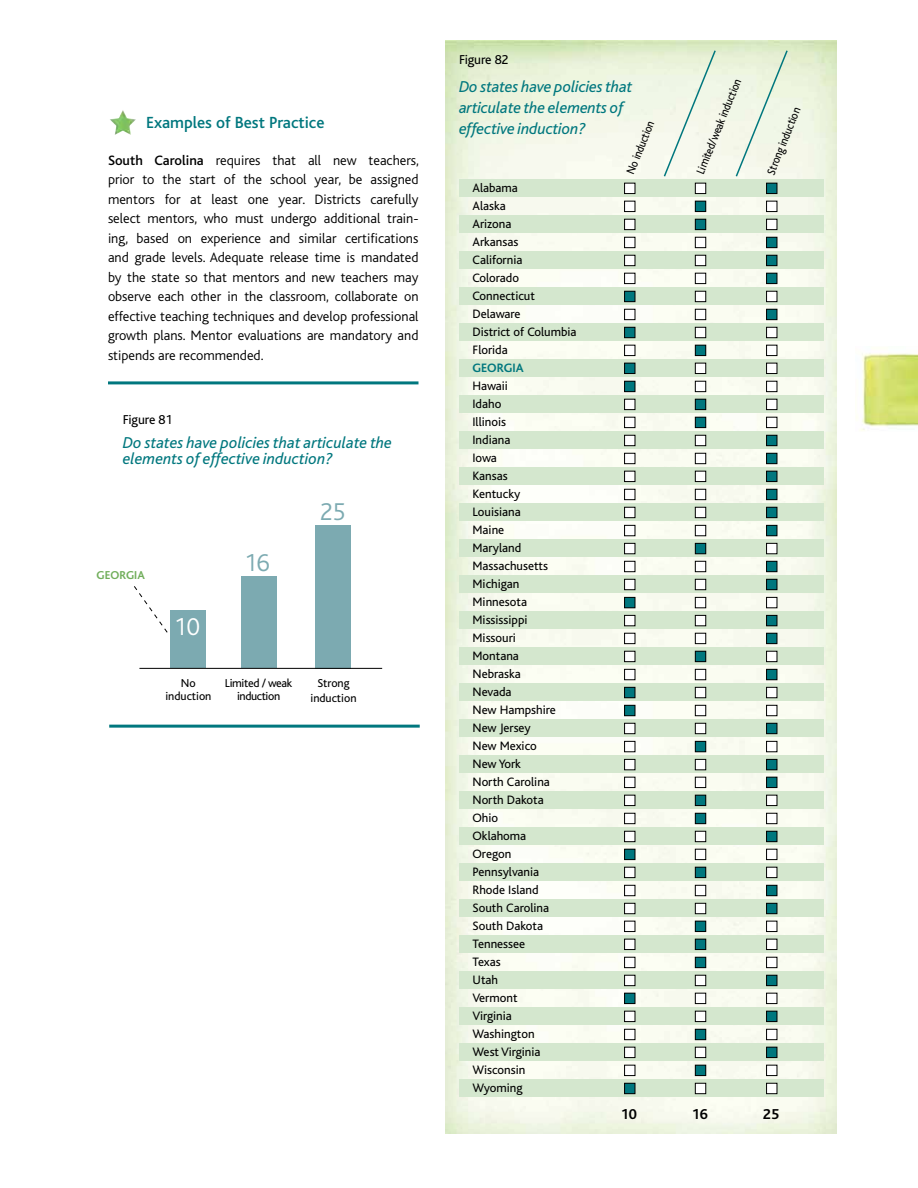
<style>
.page{position:relative;width:918px;height:1188px;background:#fff}
.page>*{position:absolute;margin:0;border:0;box-sizing:border-box;transform-origin:0 0}
.t1{font:300 25.5px "Bliss";color:#7caab1}
.t2{font:300 25.5px "Bliss";color:#fff}
.t3{font:500 16.8px "Bliss";color:#00777e}
.t4{font:italic 16.5px/21px "Bliss";letter-spacing:-.005em;color:#00777e}
.t5{font:700 15px "Bliss";color:#000}
.t6{font:300 14.25px/19.5px "Bliss";color:#000;text-align:justify}
.t7{font:13.5px "Bliss";letter-spacing:-.01em;color:#000}
.t8{font:12.75px/18px "Bliss";color:#000}
.t9{font:700 12.75px "Bliss";color:#00777e}
.t10{font:12px "Bliss";letter-spacing:-.03em;color:#000;scale:.9 1}
.t11{font:12px/13.5px "Bliss";letter-spacing:-.03em;color:#000;text-align:center}
.t12{font:12px/15px "Bliss";color:#000;text-align:center}
.t13{font:700 12px "Bliss";color:#71ae5b}
.s1{font-weight:500}
</style>
<div class="page">
<img style="left:856px;top:353px;width:62px;height:78px">
<hr style="left:108px;top:381px;width:310px;height:3px;background:#00777e">
<img style="left:446px;top:40px;width:391px;height:1094px">
<img style="left:110px;top:114px;width:21px;height:21px">
<svg style="left:459px;top:49px;width:364px;height:1048px"></svg>
<div style="left:316px;top:525px;width:35px;height:143px;background:#7caab1"></div>
<div style="left:241px;top:576px;width:35px;height:92px;background:#7caab1"></div>
<hr style="left:139px;top:668px;width:243px;height:1px;background:#000">
<svg style="left:134px;top:586px;width:72px;height:82px"></svg>
<hr style="left:109px;top:725px;width:311px;height:3px;background:#00777e">
<p class="t3" style="left:146px;top:113px;width:180px">examples of Best Practice</p>
<p class="t6" style="left:108px;top:151px;width:312px"><span class="s1">South carolina</span> requires that all new teachers, prior to the start of the school year, be assigned mentors for at least one year. Districts carefully select mentors, who must undergo additional train&shy;ing, based on experience and similar certifications and grade levels. Adequate release time is mandated by the state so that mentors and new teachers may observe each other in the classroom, collaborate on effective teaching techniques and develop professional growth plans. Mentor evaluations are mandatory and stipends are recommended.</p>
<p class="t7" style="left:123px;top:413px;width:51px">Figure 81</p>
<p class="t4" style="left:123px;top:434px;width:271px;line-height:16.5px">Do states have policies that articulate the elements of effective induction?</p>
<p class="t13" style="left:97px;top:569px;width:48px">GEORGIA</p>
<h1 class="t2" style="left:174px;top:614px;width:27px">10</h1>
<h1 class="t1" style="left:244px;top:550px;width:27px">16</h1>
<h1 class="t1" style="left:320px;top:498px;width:27px">25</h1>
<p class="t11" style="left:225px;top:676px;width:69px">limited / weak induction</p>
<p class="t11" style="left:165px;top:676px;width:48px">no induction</p>
<p class="t12" style="left:310px;top:676px;width:48px">Strong induction</p>
<p class="t7" style="left:459px;top:53px;width:51px">Figure 82</p>
<p class="t4" style="left:459px;top:77px;width:175px">Do states have policies that articulate the elements of effective induction?</p>
<p class="t10" style="left:624px;top:171px;width:67px;rotate:-68deg">no induction</p>
<p class="t8" style="left:472px;top:179px;width:106px">alabama<br>alaska<br>arizona<br>arkansas<br>california<br>colorado connecticut<br>Delaware<br>District of columbia<br>Florida</p>
<p class="t9" style="left:472px;top:361px;width:51px">GEORGIA</p>
<p class="t8" style="left:472px;top:377px;width:85px">hawaii<br>idaho<br>illinois<br>indiana<br>iowa<br>kansas kentucky louisiana<br>Maine<br>Maryland<br>Massachusetts<br>Michigan<br>Minnesota<br>Mississippi<br>Missouri<br>Montana nebraska nevada<br>new hampshire new Jersey new Mexico new york<br>north carolina north Dakota ohio<br>oklahoma oregon<br>Pennsylvania rhode island<br>South carolina<br>South Dakota tennessee texas<br>Utah<br>Vermont<br>Virginia<br>Washington<br>West Virginia<br>Wisconsin<br>Wyoming</p>
<p class="t10" style="left:694px;top:171px;width:117px;rotate:-68deg">limited/weak induction</p>
<p class="t10" style="left:765px;top:172px;width:83px;rotate:-68deg">S trong ind u ction</p>
<p class="t5" style="left:621px;top:1107px;width:18px">10</p>
<p class="t5" style="left:692px;top:1107px;width:18px">16</p>
<p class="t5" style="left:763px;top:1107px;width:18px">25</p>
</div>
